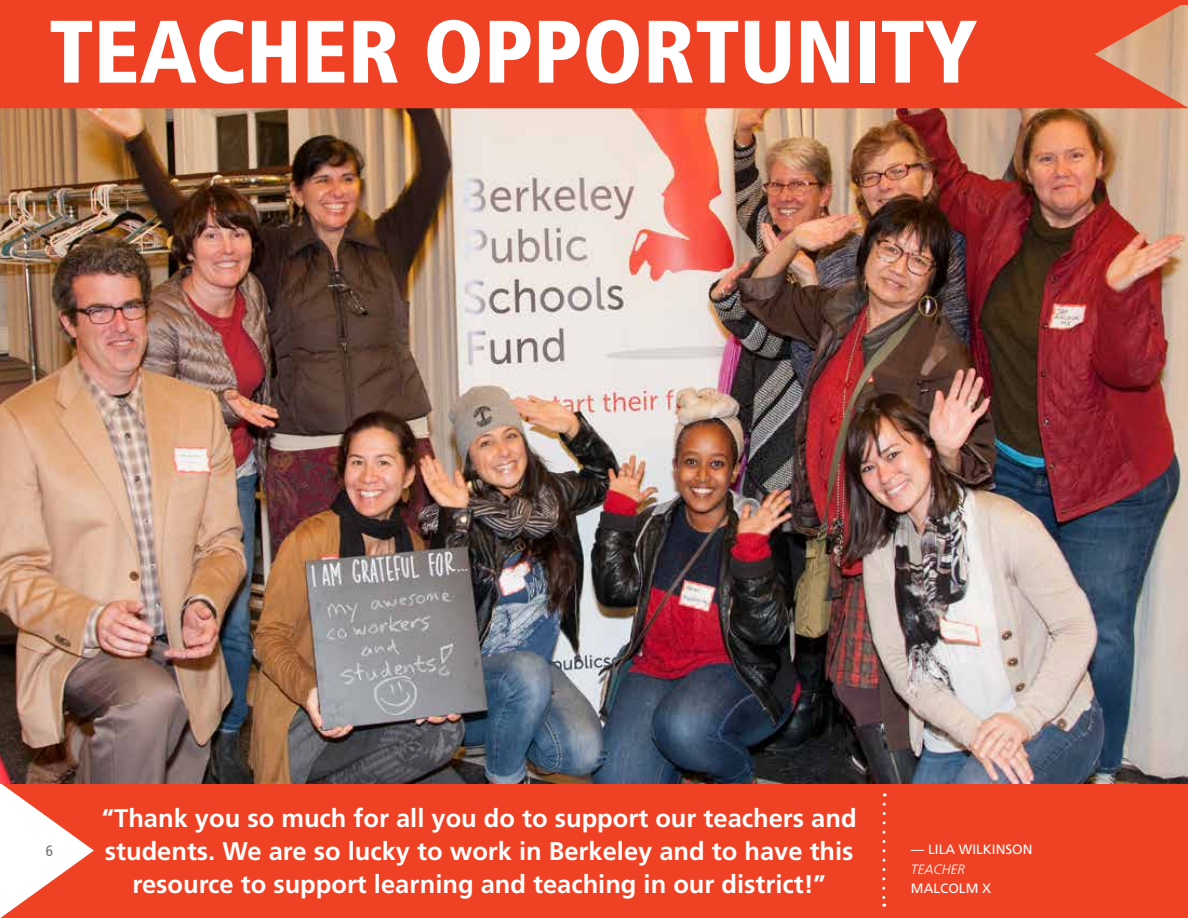
<style>
.page{position:relative;width:1188px;height:918px;background:#fff}
.page>*{position:absolute;margin:0;border:0;box-sizing:border-box;transform-origin:0 0}
.t1{font:900 condensed 88.5px "Frutiger";color:#fff}
.t2{font:700 25.5px/33px "Frutiger";color:#fff;text-align:center}
.t3{font:condensed 15px "Frutiger";color:#6d6e71}
.t4{font:13.5px "Frutiger";color:#fff}
.t5{font:italic 300 13.5px "Frutiger";color:#fff}
</style>
<div class="page">
<div style="left:1px;top:783px;width:1187px;height:135px;background:#ef4123"></div>
<img style="left:0;top:108px;width:1188px;height:675px">
<div style="left:0;top:5px;width:1188px;height:103px;background:#ef4123"></div>
<div style="left:0;top:0;width:1188px;height:5px;background:#ef4123"></div>
<svg style="left:882px;top:804px;width:4px;height:103px"></svg>
<svg style="left:1187px;top:269px;width:1px;height:282px"></svg>
<h1 class="t1" style="left:49px;top:-1px;width:929px">TEACHER OPPORTUNITY</h1>
<p class="t3" style="left:46px;top:842px;width:9px">6</p>
<p class="t2" style="left:102px;top:801px;width:756px">“Thank you so much for all you do to support our teachers and students. We are so lucky to work in Berkeley and to have this resource to support learning and teaching in our district!”</p>
<p class="t4" style="left:911px;top:842px;width:123px">— LILA WILKINSON</p>
<p class="t5" style="left:911px;top:861px;width:56px">TEACHER</p>
<p class="t4" style="left:911px;top:881px;width:82px">MALCOLM X</p>
</div>
